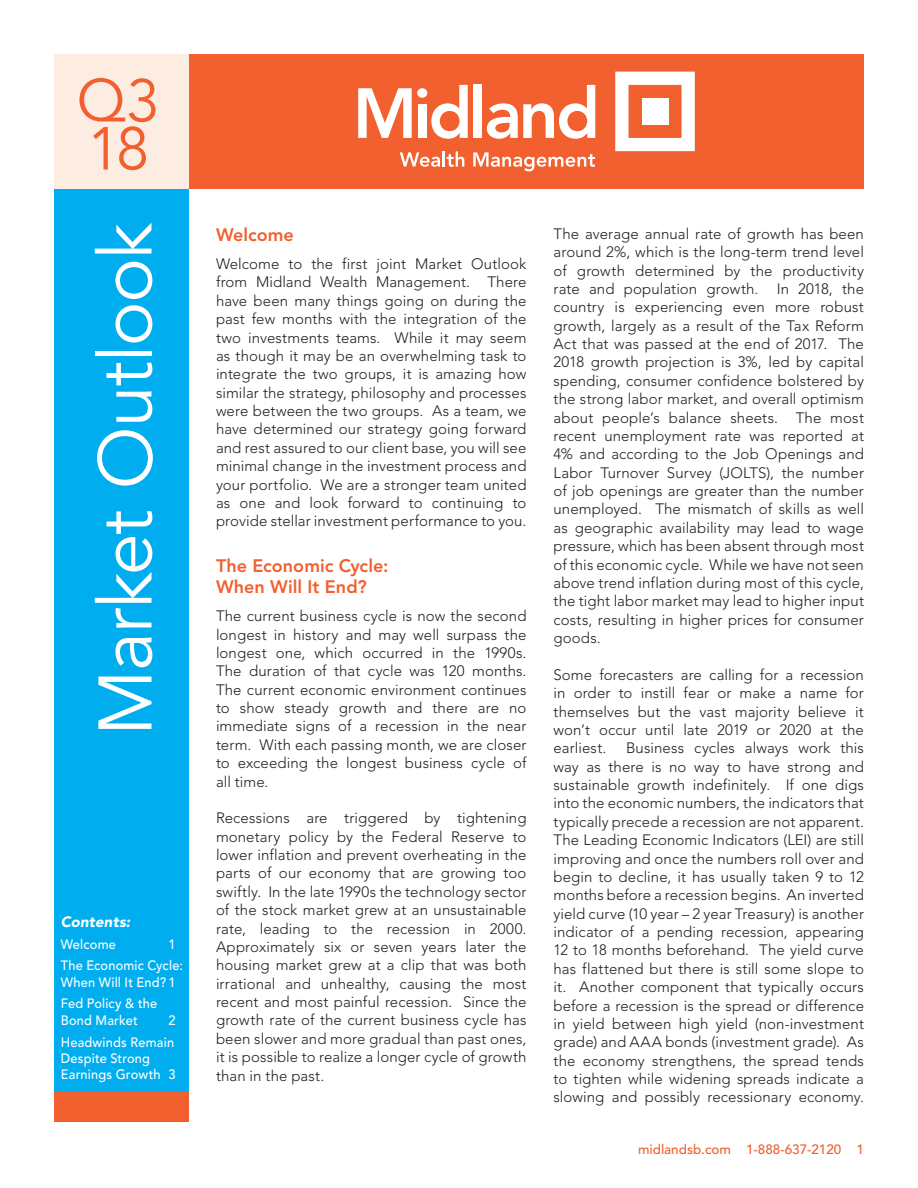
<style>
.page{position:relative;width:918px;height:1188px;background:#fff}
.page>*{position:absolute;margin:0;border:0;box-sizing:border-box;transform-origin:0 0}
.t1{font:75px "Avenir";letter-spacing:-.015em;color:#fff}
.t2{font:60px/48px "Avenir";color:#f1602e}
.t3{font:800 18px/21px "Avenir";color:#f1602e}
.t4{font:300 15px/18.3px "Avenir";letter-spacing:.005em;color:#231f20;text-align:justify}
.t5{font:italic 900 15px "Avenir";letter-spacing:.015em;color:#fff}
.t6{font:500 13.5px/21.9px "Avenir";letter-spacing:.015em;color:#fff;scale:.95 1}
.t7{font:500 13.5px "Avenir";color:#f1602e}
</style>
<div class="page">
<div style="left:54px;top:189px;width:135px;height:932px;background:#00aeef"></div>
<div style="left:54px;top:54px;width:135px;height:135px;background:#fdece2"></div>
<div style="left:54px;top:1093px;width:135px;height:28px;background:#f1602e"></div>
<div style="left:189px;top:54px;width:675px;height:135px;background:#f1602e"></div>
<svg style="left:358px;top:88px;width:54px;height:50px"></svg>
<div style="left:417px;top:88px;width:10px;height:10px;background:#fff;border-radius:50%"></div>
<div style="left:418px;top:104px;width:8px;height:34px;background:#fff"></div>
<svg style="left:431px;top:85px;width:37px;height:54px"></svg>
<div style="left:473px;top:85px;width:9px;height:53px;background:#fff"></div>
<svg style="left:487px;top:85px;width:108px;height:54px"></svg>
<svg style="left:615px;top:72px;width:80px;height:79px"></svg>
<svg style="left:400px;top:151px;width:64px;height:16px"></svg>
<svg style="left:473px;top:152px;width:122px;height:19px"></svg>
<h2 class="t2" style="left:77px;top:79px;width:85px">Q3<br>18</h2>
<h1 class="t1" style="left:82px;top:736px;width:515px;rotate:-90deg">Market Outlook</h1>
<p class="t5" style="left:61px;top:912px;width:71px">Contents:</p>
<p class="t6" style="left:61px;top:933px;width:60px">Welcome</p>
<p class="t6" style="left:61px;top:933px;width:130px;text-indent:108px">1<br>The Economic Cycle:</p>
<p class="t6" style="left:61px;top:971px;width:122px">When Will It End? 1<br>Fed Policy &amp; the</p>
<p class="t6" style="left:61px;top:1009px;width:83px">Bond Market</p>
<p class="t6" style="left:61px;top:1009px;width:122px;text-align:right">2<br>Headwinds Remain</p>
<p class="t6" style="left:61px;top:1050px;width:122px;line-height:16.2px">Despite Strong<br>Earnings Growth 3</p>
<p class="t3" style="left:216px;top:224px;width:79px">Welcome</p>
<p class="t4" style="left:216px;top:255px;width:312px">Welcome to the first joint Market Outlook from Midland Wealth Management. There have been many things going on during the past few months with the integration of the two investments teams. While it may seem as though it may be an overwhelming task to integrate the two groups, it is amazing how similar the strategy, philosophy and processes were between the two groups. As a team, we have determined our strategy going forward and rest assured to our client base, you will see minimal change in the investment process and your portfolio. We are a stronger team united as one and look forward to continuing to provide stellar investment performance to you.</p>
<p class="t3" style="left:216px;top:556px;width:174px">The Economic Cycle:<br>When Will It End?</p>
<p class="t4" style="left:216px;top:607px;width:312px">The current business cycle is now the second longest in history and may well surpass the longest one, which occurred in the 1990s.<br>The duration of that cycle was 120 months.<br>The current economic environment continues to show steady growth and there are no immediate signs of a recession in the near term. With each passing month, we are closer to exceeding the longest business cycle of all time.</p>
<p class="t4" style="left:216px;top:809px;width:312px">Recessions are triggered by tightening monetary policy by the Federal Reserve to lower inflation and prevent overheating in the parts of our economy that are growing too swiftly. In the late 1990s the technology sector of the stock market grew at an unsustainable rate, leading to the recession in 2000.<br>Approximately six or seven years later the housing market grew at a clip that was both irrational and unhealthy, causing the most recent and most painful recession. Since the growth rate of the current business cycle has been slower and more gradual than past ones, it is possible to realize a longer cycle of growth than in the past.</p>
<p class="t4" style="left:554px;top:224px;width:312px">The average annual rate of growth has been around 2%, which is the long-term trend level of growth determined by the productivity rate and population growth. In 2018, the country is experiencing even more robust growth, largely as a result of the Tax Reform Act that was passed at the end of 2017. The 2018 growth projection is 3%, led by capital spending, consumer confidence bolstered by the strong labor market, and overall optimism about people’s balance sheets. The most recent unemployment rate was reported at 4% and according to the Job Openings and Labor Turnover Survey (JOLTS), the number of job openings are greater than the number unemployed. The mismatch of skills as well as geographic availability may lead to wage pressure, which has been absent through most of this economic cycle. While we have not seen above trend inflation during most of this cycle, the tight labor market may lead to higher input costs, resulting in higher prices for consumer goods.</p>
<p class="t4" style="left:554px;top:666px;width:312px">Some forecasters are calling for a recession in order to instill fear or make a name for themselves but the vast majority believe it won’t occur until late 2019 or 2020 at the earliest.</p>
<p class="t4" style="left:553px;top:739px;width:312px;text-indent:73px">Business cycles always work this way as there is no way to have strong and sustainable growth indefinitely. If one digs into the economic numbers, the indicators that typically precede a recession are not apparent.<br>The Leading Economic Indicators (LEI) are still improving and once the numbers roll over and begin to decline, it has usually taken 9 to 12 months before a recession begins. An inverted yield curve (10 year – 2 year Treasury) is another indicator of a pending recession, appearing 12 to 18 months beforehand. The yield curve has flattened but there is still some slope to it. Another component that typically occurs before a recession is the spread or difference in yield between high yield (non-investment grade) and AAA bonds (investment grade). As the economy strengthens, the spread tends to tighten while widening spreads indicate a slowing and possibly recessionary economy.</p>
<p class="t7" style="left:638px;top:1142px;width:227px">midlandsb.com 1-888-637-2120 1</p>
</div>
